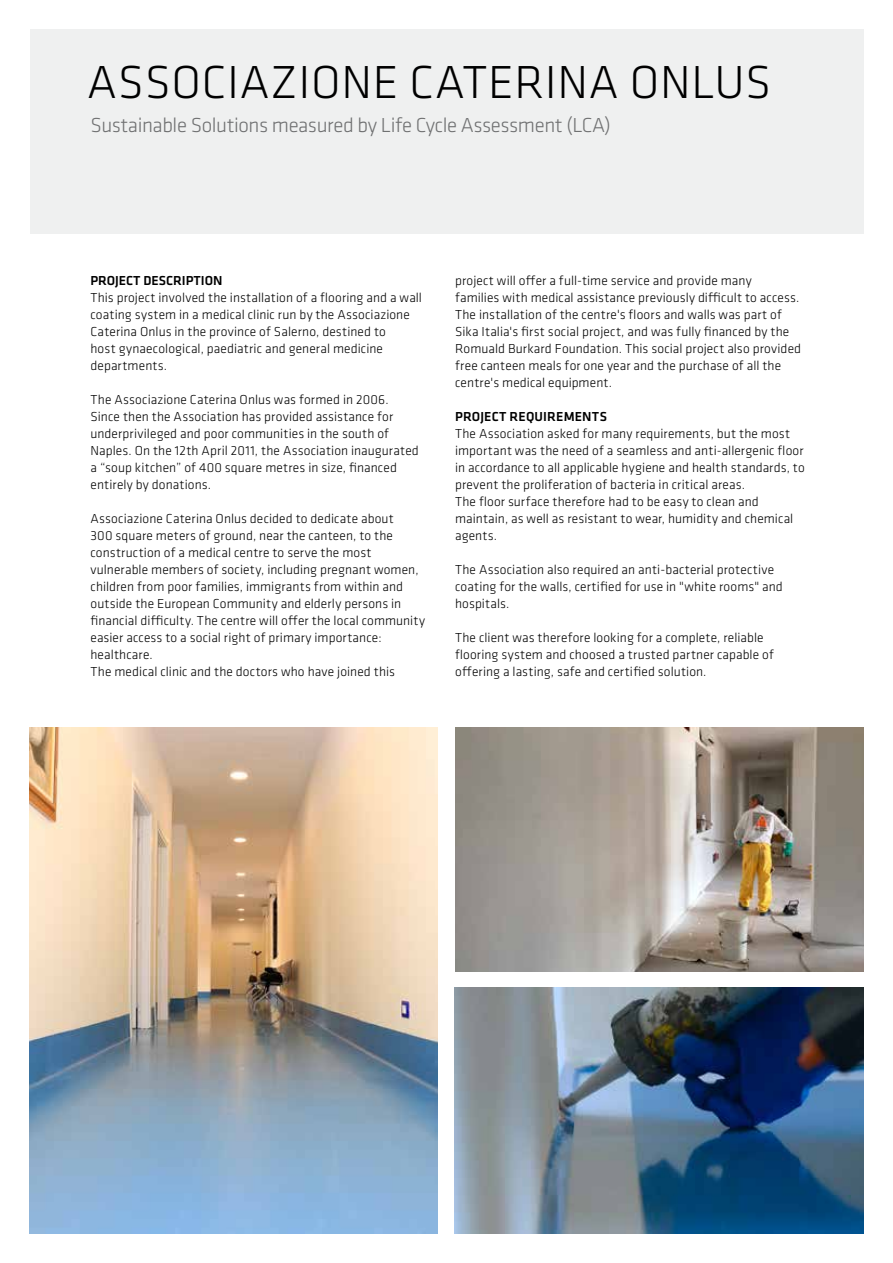
<style>
.page{position:relative;width:893px;height:1263px;background:#fff}
.page>*{position:absolute;margin:0;border:0;box-sizing:border-box;transform-origin:0 0}
.t1{font:300 48px "Klavika";letter-spacing:.015em;color:#000}
.t2{font:300 21px "Klavika";letter-spacing:-.02em;color:#707172}
.t3{font:300 13.5px/17px "Klavika";letter-spacing:.01em;color:#000}
.t4{font:500 13.5px "Klavika";color:#000}
</style>
<div class="page">
<div style="left:30px;top:30px;width:833px;height:204px;background:#eceded"></div>
<img style="left:30px;top:727px;width:408px;height:506px">
<img style="left:455px;top:727px;width:408px;height:245px">
<img style="left:455px;top:988px;width:408px;height:245px">
<h1 class="t1" style="left:87px;top:53px;width:686px">ASSOCIAZIONE CATERINA ONLUS</h1>
<h2 class="t2" style="left:91px;top:112px;width:522px">Sustainable Solutions measured by Life Cycle Assessment (LCA)</h2>
<p class="t4" style="left:91px;top:271px;width:134px">PROJECT DESCRIPTION</p>
<p class="t3" style="left:91px;top:289px;width:333px">This project involved the installation of a flooring and a wall coating system in a medical clinic run by the Associazione Caterina Onlus in the province of Salerno, destined to<br>host gynaecological, paediatric and general medicine departments.</p>
<p class="t3" style="left:91px;top:391px;width:330px">The Associazione Caterina Onlus was formed in 2006.<br>Since then the Association has provided assistance for underprivileged and poor communities in the south of Naples. On the 12th April 2011, the Association inaugurated a “soup kitchen” of 400 square metres in size, financed entirely by donations.</p>
<p class="t3" style="left:91px;top:510px;width:336px">Associazione Caterina Onlus decided to dedicate about<br>300 square meters of ground, near the canteen, to the construction of a medical centre to serve the most vulnerable members of society, including pregnant women, children from poor families, immigrants from within and outside the European Community and elderly persons in financial difficulty. The centre will offer the local community easier access to a social right of primary importance: healthcare.<br>The medical clinic and the doctors who have joined this</p>
<p class="t3" style="left:455px;top:272px;width:348px">project will offer a full-time service and provide many<br>families with medical assistance previously difficult to access.<br>The installation of the centre's floors and walls was part of Sika Italia's first social project, and was fully financed by the Romuald Burkard Foundation. This social project also provided free canteen meals for one year and the purchase of all the centre's medical equipment.</p>
<p class="t4" style="left:455px;top:407px;width:153px">PROJECT REQUIREMENTS</p>
<p class="t3" style="left:455px;top:425px;width:351px">The Association asked for many requirements, but the most important was the need of a seamless and anti-allergenic floor in accordance to all applicable hygiene and health standards, to prevent the proliferation of bacteria in critical areas.<br>The floor surface therefore had to be easy to clean and maintain, as well as resistant to wear, humidity and chemical agents.</p>
<p class="t3" style="left:455px;top:561px;width:329px">The Association also required an anti-bacterial protective coating for the walls, certified for use in "white rooms" and hospitals.</p>
<p class="t3" style="left:455px;top:629px;width:320px">The client was therefore looking for a complete, reliable flooring system and choosed a trusted partner capable of offering a lasting, safe and certified solution.</p>
</div>
